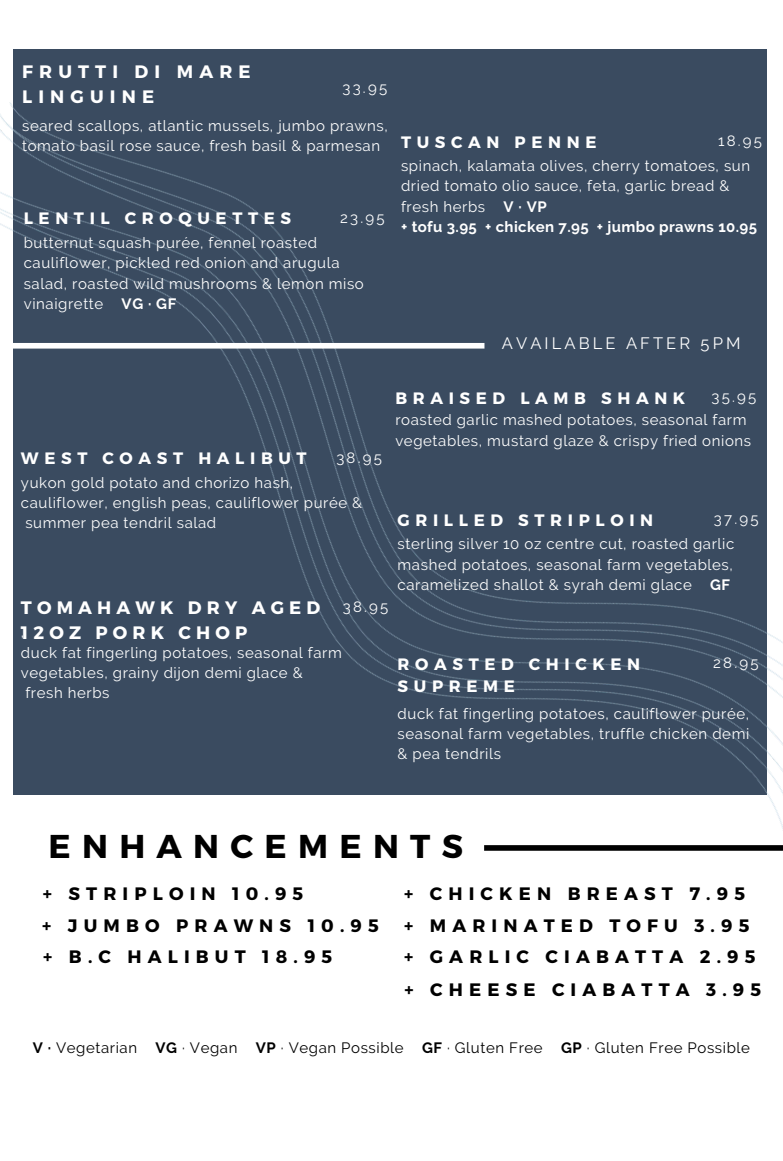
<style>
.page{position:relative;width:783px;height:1161px;background:#fff}
.page>*{position:absolute;margin:0;border:0;box-sizing:border-box;transform-origin:0 0}
.t1{font:700 33px "Montserrat";letter-spacing:.34em;color:#000}
.t2{font:700 18px "Montserrat";letter-spacing:.34em;color:#000}
.t3{font:700 18px/24.8px "Montserrat";letter-spacing:.285em;color:#fff}
.t4{font:700 18px/24.8px "Montserrat";letter-spacing:.34em;color:#fff}
.t5{font:700 16.5px/22.5px "Montserrat";letter-spacing:.34em;color:#fff}
.t6{font:16.5px "Raleway";letter-spacing:.19em;color:#fff}
.t7{font:15px/20.2px "Raleway";letter-spacing:.04em;color:#fff}
.t8{font:15px "Raleway";letter-spacing:.04em;color:#000}
.t9{font:700 15px "Raleway";letter-spacing:.025em;color:#fff}
.s1{font-weight:700}
</style>
<div class="page">
<img style="left:0;top:49px;width:783px;height:780px">
<div style="left:484px;top:845px;width:299px;height:6px;background:#000"></div>
<div style="left:0;top:343px;width:484px;height:6px;background:#fff"></div>
<p class="t4" style="left:22px;top:58px;width:230px">FRUTTI DI MARE<br>LINGUINE</p>
<p class="t7" style="left:22px;top:115px;width:367px">seared scallops, atlantic mussels, jumbo prawns, tomato basil rose sauce, fresh basil &amp; parmesan</p>
<p class="t7" style="left:343px;top:78px;width:46px">33.95</p>
<p class="t5" style="left:24px;top:206px;width:269px">LENTIL CROQUETTES</p>
<p class="t7" style="left:24px;top:233px;width:342px">butternut squash purée, fennel roasted cauliflower, pickled red onion and arugula salad, roasted wild mushrooms &amp; lemon miso vinaigrette <span class="s1">VG · GF</span></p>
<p class="t7" style="left:340px;top:207px;width:46px">23.95</p>
<p class="t7" style="left:718px;top:131px;width:45px">18.95</p>
<p class="t5" style="left:401px;top:130px;width:197px">TUSCAN PENNE</p>
<p class="t7" style="left:401px;top:156px;width:351px">spinach, kalamata olives, cherry tomatoes, sun dried tomato olio sauce, feta, garlic bread &amp; fresh herbs <span class="s1">V · VP</span></p>
<p class="t9" style="left:401px;top:218px;width:358px">+ tofu 3.95 + chicken 7.95 + jumbo prawns 10.95</p>
<p class="t6" style="left:502px;top:333px;width:240px">AVAILABLE AFTER 5PM</p>
<p class="t7" style="left:336px;top:447px;width:47px">38.95</p>
<p class="t5" style="left:21px;top:446px;width:287px">WEST COAST HALIBUT</p>
<p class="t7" style="left:21px;top:472px;width:343px">yukon gold potato and chorizo hash, cauliflower, english peas, cauliflower purée &amp; summer pea tendril salad</p>
<p class="t5" style="left:395px;top:386px;width:291px">BRAISED LAMB SHANK</p>
<p class="t7" style="left:395px;top:410px;width:357px">roasted garlic mashed potatoes, seasonal farm vegetables, mustard glaze &amp; crispy fried onions</p>
<p class="t7" style="left:712px;top:386px;width:46px">35.95</p>
<p class="t5" style="left:398px;top:508px;width:257px">GRILLED STRIPLOIN</p>
<p class="t7" style="left:398px;top:534px;width:338px;text-align:justify">sterling silver 10 oz centre cut, roasted garlic mashed potatoes, seasonal farm vegetables, caramelized shallot &amp; syrah demi glace <span class="s1">GF</span></p>
<p class="t7" style="left:714px;top:509px;width:46px">37.95</p>
<p class="t7" style="left:343px;top:596px;width:47px">38.95</p>
<p class="t3" style="left:21px;top:595px;width:301px">TOMAHAWK DRY AGED<br>12OZ PORK CHOP</p>
<p class="t7" style="left:21px;top:622px;width:5px">,</p>
<p class="t7" style="left:21px;top:642px;width:322px">duck fat fingerling potatoes, seasonal farm vegetables, grainy dijon demi glace &amp;</p>
<p class="t7" style="left:25px;top:683px;width:86px">fresh herbs</p>
<p class="t7" style="left:713px;top:653px;width:47px">28.95</p>
<p class="t5" style="left:398px;top:652px;width:244px">ROASTED CHICKEN<br>SUPREME</p>
<p class="t7" style="left:398px;top:703px;width:353px;text-align:justify">duck fat fingerling potatoes, cauliflower purée, seasonal farm vegetables, truffle chicken demi &amp; pea tendrils</p>
<p class="t1" style="left:49px;top:825px;width:416px">ENHANCEMENTS</p>
<p class="t2" style="left:43px;top:882px;width:262px">+ STRIPLOIN 10.95</p>
<p class="t2" style="left:42px;top:913px;width:338px">+ JUMBO PRAWNS 10.95</p>
<p class="t2" style="left:43px;top:945px;width:290px">+ B.C HALIBUT 18.95</p>
<p class="t2" style="left:404px;top:882px;width:342px">+ CHICKEN BREAST 7.95</p>
<p class="t2" style="left:404px;top:913px;width:347px">+ MARINATED TOFU 3.95</p>
<p class="t2" style="left:404px;top:945px;width:353px">+ GARLIC CIABATTA 2.95</p>
<p class="t2" style="left:405px;top:978px;width:358px">+ CHEESE CIABATTA 3.95</p>
<p class="t8" style="left:33px;top:1039px;width:719px"><span class="s1">V ·</span> Vegetarian <span class="s1">VG</span> · Vegan <span class="s1">VP</span> · Vegan Possible <span class="s1">GF</span> · Gluten Free <span class="s1">GP</span> · Gluten Free Possible</p>
</div>
